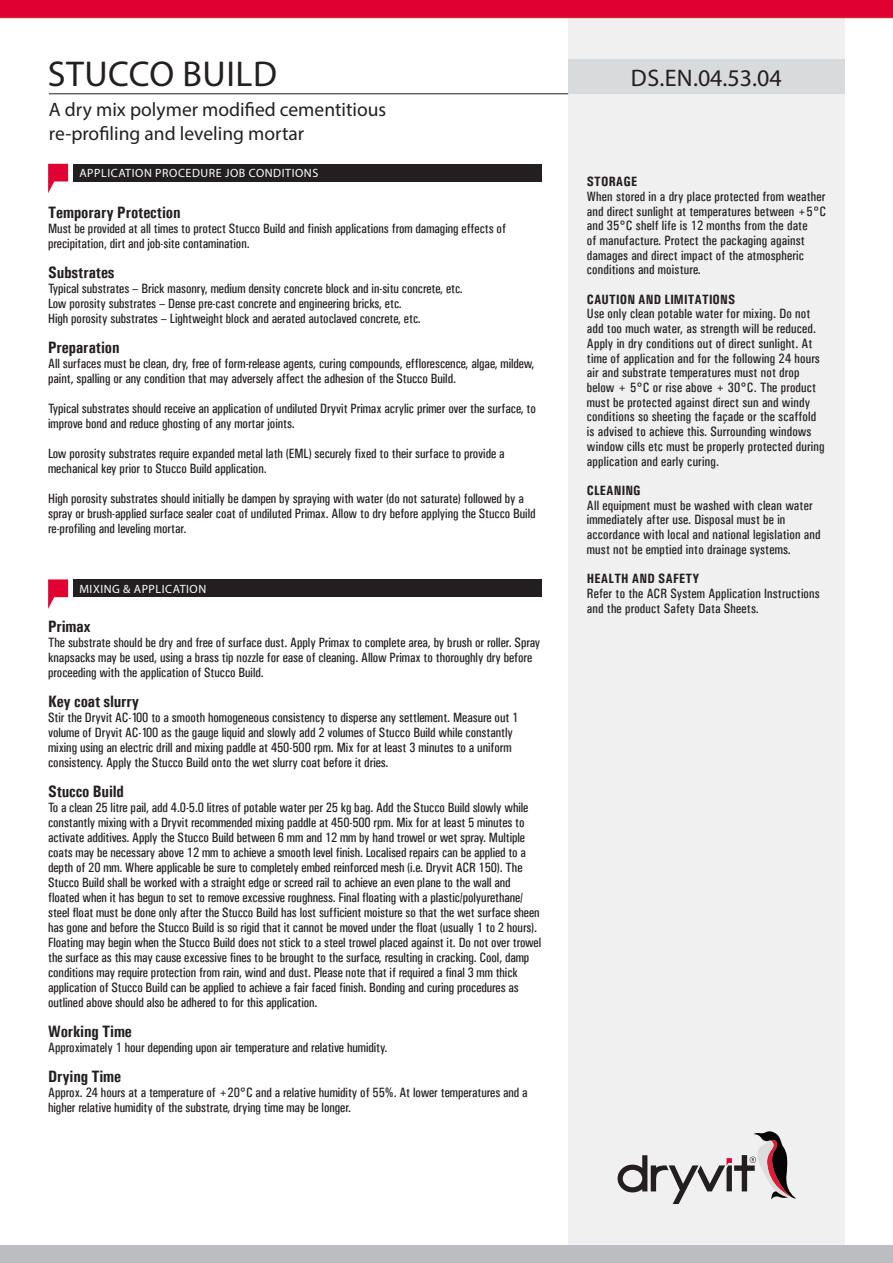
<style>
.page{position:relative;width:893px;height:1263px;background:#fff}
.page>*{position:absolute;margin:0;border:0;box-sizing:border-box;transform-origin:0 0}
.t1{font:36px "Myriad Pro";letter-spacing:.015em;color:#231f20}
.t2{font:24px "Myriad Pro";color:#231f20}
.t3{font:19.5px/23.4px "Myriad Pro";color:#231f20}
.t4{font:700 16.5px "Univers Condensed";letter-spacing:-.01em;color:#231f20}
.t5{font:13.5px/15px "Univers Condensed";letter-spacing:-.005em;color:#231f20}
.t6{font:700 13.5px "Univers Condensed";letter-spacing:.01em;color:#231f20}
.t7{font:12px "Myriad Pro";letter-spacing:.045em;color:#fff}
</style>
<div class="page">
<div style="left:568px;top:0;width:277px;height:1263px;background:#f0f0f1"></div>
<hr style="left:49px;top:93px;width:519px;height:1px;background:#231f20">
<svg style="left:0;top:0;width:893px;height:18px;background:#de0230"></svg>
<svg style="left:618px;top:1131px;width:178px;height:73px"></svg>
<div style="left:0;top:1245px;width:893px;height:18px;background:#bcbdc0"></div>
<div style="left:568px;top:59px;width:277px;height:35px;background:#d9dadc"></div>
<div style="left:73px;top:164px;width:468px;height:18px;background:#231f20"></div>
<svg style="left:48px;top:164px;width:20px;height:29px"></svg>
<div style="left:73px;top:579px;width:468px;height:18px;background:#231f20"></div>
<svg style="left:48px;top:579px;width:20px;height:30px"></svg>
<p class="t1" style="left:48px;top:52px;width:231px">STUCCO BUILD</p>
<p class="t3" style="left:49px;top:98px;width:339px">A dry mix polymer modified cementitious re-profiling and leveling mortar</p>
<p class="t7" style="left:79px;top:166px;width:240px">APPLICATION PROCEDURE JOB CONDITIONS</p>
<p class="t4" style="left:48px;top:202px;width:134px">Temporary Protection</p>
<p class="t5" style="left:48px;top:220px;width:459px">Must be provided at all times to protect Stucco Build and finish applications from damaging effects of precipitation, dirt and job-site contamination.</p>
<p class="t4" style="left:48px;top:262px;width:68px">Substrates</p>
<p class="t5" style="left:48px;top:280px;width:416px">Typical substrates – Brick masonry, medium density concrete block and in-situ concrete, etc.</p>
<p class="t5" style="left:48px;top:295px;width:355px">Low porosity substrates – Dense pre-cast concrete and engineering bricks, etc.</p>
<p class="t5" style="left:48px;top:310px;width:374px">High porosity substrates – Lightweight block and aerated autoclaved concrete, etc.</p>
<p class="t4" style="left:48px;top:337px;width:73px">Preparation</p>
<p class="t5" style="left:48px;top:355px;width:488px">All surfaces must be clean, dry, free of form-release agents, curing compounds, efflorescence, algae, mildew, paint, spalling or any condition that may adversely affect the adhesion of the Stucco Build.</p>
<p class="t5" style="left:48px;top:400px;width:489px">Typical substrates should receive an application of undiluted Dryvit Primax acrylic primer over the surface, to improve bond and reduce ghosting of any mortar joints.</p>
<p class="t5" style="left:48px;top:445px;width:458px">Low porosity substrates require expanded metal lath (EML) securely fixed to their surface to provide a mechanical key prior to Stucco Build application.</p>
<p class="t5" style="left:48px;top:490px;width:489px">High porosity substrates should initially be dampen by spraying with water (do not saturate) followed by a spray or brush-applied surface sealer coat of undiluted Primax. Allow to dry before applying the Stucco Build re-profiling and leveling mortar.</p>
<p class="t7" style="left:79px;top:581px;width:128px">MIXING &amp; APPLICATION</p>
<p class="t4" style="left:48px;top:617px;width:44px">Primax</p>
<p class="t5" style="left:48px;top:635px;width:494px">The substrate should be dry and free of surface dust. Apply Primax to complete area, by brush or roller. Spray knapsacks may be used, using a brass tip nozzle for ease of cleaning. Allow Primax to thoroughly dry before proceeding with the application of Stucco Build.</p>
<p class="t4" style="left:48px;top:692px;width:93px">Key coat slurry</p>
<p class="t5" style="left:48px;top:710px;width:472px">Stir the Dryvit AC-100 to a smooth homogeneous consistency to disperse any settlement. Measure out 1 volume of Dryvit AC-100 as the gauge liquid and slowly add 2 volumes of Stucco Build while constantly mixing using an electric drill and mixing paddle at 450-500 rpm. Mix for at least 3 minutes to a uniform consistency. Apply the Stucco Build onto the wet slurry coat before it dries.</p>
<p class="t4" style="left:48px;top:782px;width:77px">Stucco Build</p>
<p class="t5" style="left:48px;top:800px;width:495px">To a clean 25 litre pail, add 4.0-5.0 litres of potable water per 25 kg bag. Add the Stucco Build slowly while constantly mixing with a Dryvit recommended mixing paddle at 450-500 rpm. Mix for at least 5 minutes to activate additives. Apply the Stucco Build between 6 mm and 12 mm by hand trowel or wet spray. Multiple coats may be necessary above 12 mm to achieve a smooth level finish. Localised repairs can be applied to a depth of 20 mm. Where applicable be sure to completely embed reinforced mesh (i.e. Dryvit ACR 150). The Stucco Build shall be worked with a straight edge or screed rail to achieve an even plane to the wall and floated when it has begun to set to remove excessive roughness. Final floating with a plastic/polyurethane/ steel float must be done only after the Stucco Build has lost sufficient moisture so that the wet surface sheen has gone and before the Stucco Build is so rigid that it cannot be moved under the float (usually 1 to 2 hours).<br>Floating may begin when the Stucco Build does not stick to a steel trowel placed against it. Do not over trowel the surface as this may cause excessive fines to be brought to the surface, resulting in cracking. Cool, damp conditions may require protection from rain, wind and dust. Please note that if required a final 3 mm thick application of Stucco Build can be applied to achieve a fair faced finish. Bonding and curing procedures as outlined above should also be adhered to for this application.</p>
<p class="t4" style="left:48px;top:1022px;width:85px">Working Time</p>
<p class="t5" style="left:48px;top:1040px;width:341px">Approximately 1 hour depending upon air temperature and relative humidity.</p>
<p class="t4" style="left:48px;top:1067px;width:74px">Drying Time</p>
<p class="t5" style="left:48px;top:1085px;width:481px">Approx. 24 hours at a temperature of +20°C and a relative humidity of 55%. At lower temperatures and a higher relative humidity of the substrate, drying time may be longer.</p>
<p class="t2" style="left:631px;top:63px;width:152px">DS.EN.04.53.04</p>
<p class="t6" style="left:587px;top:173px;width:52px">STORAGE</p>
<p class="t5" style="left:587px;top:189px;width:241px">When stored in a dry place protected from weather and direct sunlight at temperatures between +5°C and 35°C shelf life is 12 months from the date<br>of manufacture. Protect the packaging against damages and direct impact of the atmospheric conditions and moisture.</p>
<p class="t6" style="left:587px;top:291px;width:150px">CAUTION AND LIMITATIONS</p>
<p class="t5" style="left:587px;top:307px;width:231px">Use only clean potable water for mixing. Do not add too much water, as strength will be reduced.</p>
<p class="t5" style="left:587px;top:336px;width:239px">Apply in dry conditions out of direct sunlight. At time of application and for the following 24 hours air and substrate temperatures must not drop below + 5°C or rise above + 30°C. The product must be protected against direct sun and windy conditions so sheeting the façade or the scaffold is advised to achieve this. Surrounding windows window cills etc must be properly protected during application and early curing.</p>
<p class="t6" style="left:587px;top:482px;width:55px">CLEANING</p>
<p class="t5" style="left:587px;top:498px;width:235px">All equipment must be washed with clean water immediately after use. Disposal must be in accordance with local and national legislation and must not be emptied into drainage systems.</p>
<p class="t6" style="left:587px;top:570px;width:114px">HEALTH AND SAFETY</p>
<p class="t5" style="left:587px;top:586px;width:234px">Refer to the ACR System Application Instructions and the product Safety Data Sheets.</p>
</div>
